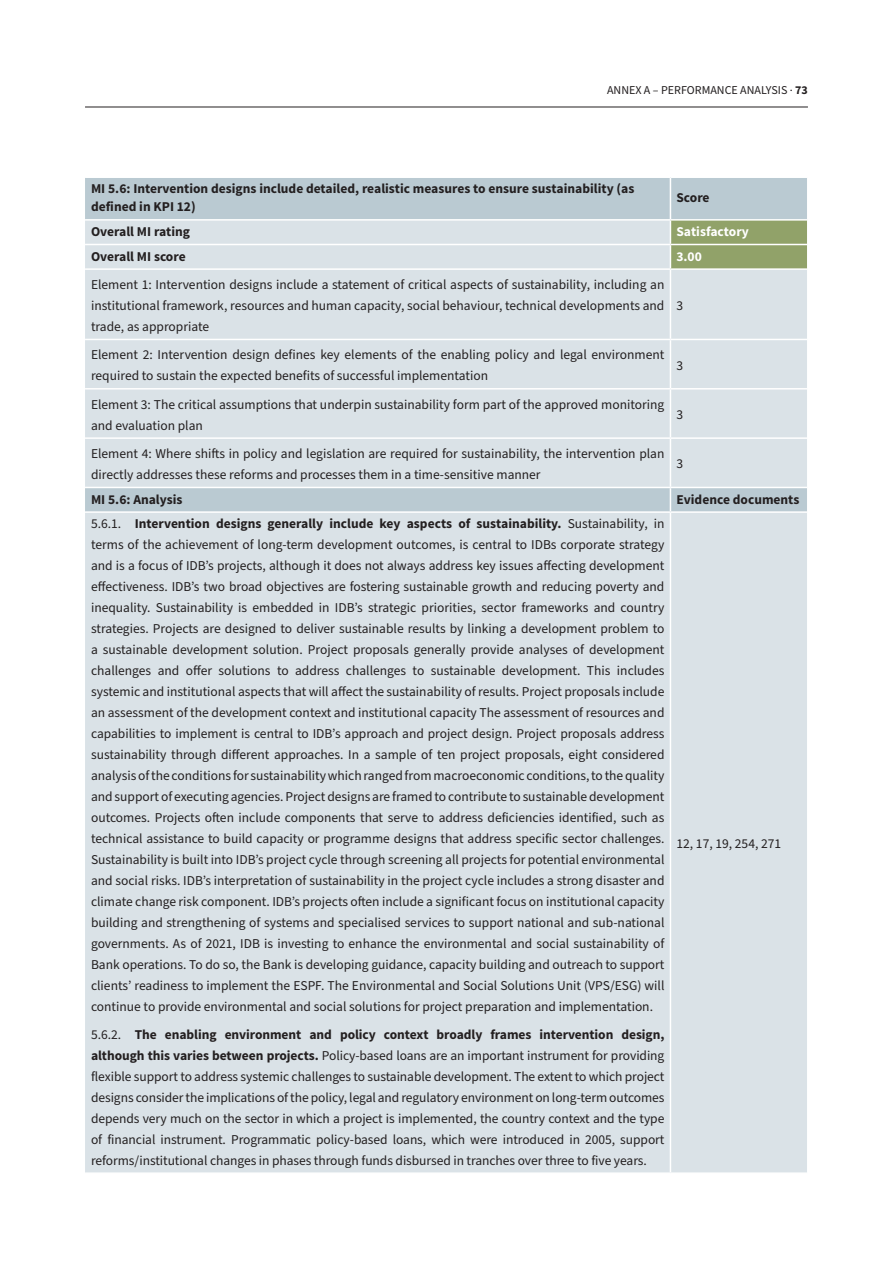
<style>
.page{position:relative;width:893px;height:1263px;background:#fff}
.page>*{position:absolute;margin:0;border:0;box-sizing:border-box;transform-origin:0 0}
.t1{font:13.5px/21px "Source Sans Pro";color:#231f20;text-align:justify}
.t2{font:700 13.5px/18px "Source Sans Pro";color:#231f20}
.t3{font:700 13.5px "Source Sans Pro";color:#fff}
.t4{font:12px "Source Sans Pro";color:#231f20}
.s1{font-weight:700}
</style>
<div class="page">
<hr style="left:85px;top:107px;width:723px;height:1px;background:#231f20">
<div style="left:85px;top:178px;width:722px;height:41px;background:#bacad2"></div>
<div style="left:85px;top:221px;width:722px;height:951px;background:#dae2e7"></div>
<hr style="left:670px;top:178px;width:1px;height:41px;background:#fff">
<hr style="left:85px;top:244px;width:585px;height:1px;background:#fff">
<svg style="left:670px;top:220px;width:137px;height:48px;background:#96a670"></svg>
<hr style="left:85px;top:268px;width:585px;height:2px;background:#fff">
<hr style="left:670px;top:268px;width:137px;height:2px;background:#fff">
<hr style="left:670px;top:270px;width:1px;height:69px;background:#fff">
<hr style="left:85px;top:339px;width:585px;height:1px;background:#fff">
<hr style="left:670px;top:339px;width:137px;height:1px;background:#fff">
<hr style="left:670px;top:340px;width:1px;height:48px;background:#fff">
<hr style="left:85px;top:388px;width:585px;height:1px;background:#fff">
<hr style="left:670px;top:388px;width:137px;height:1px;background:#fff">
<hr style="left:670px;top:389px;width:1px;height:48px;background:#fff">
<hr style="left:85px;top:437px;width:585px;height:2px;background:#fff">
<hr style="left:670px;top:437px;width:137px;height:2px;background:#fff">
<hr style="left:670px;top:439px;width:1px;height:48px;background:#fff">
<hr style="left:85px;top:487px;width:585px;height:1px;background:#fff">
<hr style="left:670px;top:487px;width:137px;height:1px;background:#fff">
<svg style="left:670px;top:488px;width:1px;height:23px"></svg>
<hr style="left:85px;top:511px;width:585px;height:2px;background:#fff">
<hr style="left:670px;top:511px;width:137px;height:2px;background:#fff">
<hr style="left:670px;top:513px;width:1px;height:659px;background:#fff">
<p class="t4" style="left:607px;top:82px;width:202px">ANNEX A – PERFORMANCE ANALYSIS . <span class="s1">73</span></p>
<p class="t2" style="left:91px;top:180px;width:545px">MI 5.6: Intervention designs include detailed, realistic measures to ensure sustainability (as defined in KPI 12)</p>
<p class="t2" style="left:676px;top:189px;width:35px">Score</p>
<p class="t2" style="left:91px;top:223px;width:101px">Overall MI rating</p>
<p class="t3" style="left:676px;top:223px;width:74px">Satisfactory</p>
<p class="t2" style="left:91px;top:248px;width:96px">Overall MI score</p>
<p class="t3" style="left:676px;top:247px;width:27px">3.00</p>
<p class="t1" style="left:91px;top:274px;width:575px">Element 1: Intervention designs include a statement of critical aspects of sustainability, including an institutional framework, resources and human capacity, social behaviour, technical developments and trade, as appropriate</p>
<p class="t1" style="left:676px;top:295px;width:8px">3</p>
<p class="t1" style="left:91px;top:345px;width:575px">Element 2: Intervention design defines key elements of the enabling policy and legal environment required to sustain the expected benefits of successful implementation</p>
<p class="t1" style="left:676px;top:355px;width:8px">3</p>
<p class="t1" style="left:91px;top:394px;width:575px">Element 3: The critical assumptions that underpin sustainability form part of the approved monitoring and evaluation plan</p>
<p class="t1" style="left:676px;top:405px;width:8px">3</p>
<p class="t1" style="left:91px;top:443px;width:575px">Element 4: Where shifts in policy and legislation are required for sustainability, the intervention plan directly addresses these reforms and processes them in a time-sensitive manner</p>
<p class="t1" style="left:676px;top:454px;width:8px">3</p>
<p class="t2" style="left:91px;top:491px;width:93px">MI 5.6: Analysis</p>
<p class="t2" style="left:676px;top:491px;width:124px">Evidence documents</p>
<p class="t1" style="left:91px;top:514px;width:575px">5.6.1. <span class="s1">Intervention designs generally include key aspects of sustainability.</span> Sustainability, in terms of the achievement of long-term development outcomes, is central to IDBs corporate strategy and is a focus of IDB’s projects, although it does not always address key issues affecting development effectiveness. IDB’s two broad objectives are fostering sustainable growth and reducing poverty and inequality. Sustainability is embedded in IDB’s strategic priorities, sector frameworks and country strategies. Projects are designed to deliver sustainable results by linking a development problem to a sustainable development solution. Project proposals generally provide analyses of development challenges and offer solutions to address challenges to sustainable development. This includes systemic and institutional aspects that will affect the sustainability of results. Project proposals include an assessment of the development context and institutional capacity The assessment of resources and capabilities to implement is central to IDB’s approach and project design. Project proposals address sustainability through different approaches. In a sample of ten project proposals, eight considered analysis of the conditions for sustainability which ranged from macroeconomic conditions, to the quality and support of executing agencies. Project designs are framed to contribute to sustainable development outcomes. Projects often include components that serve to address deficiencies identified, such as technical assistance to build capacity or programme designs that address specific sector challenges.<br>Sustainability is built into IDB’s project cycle through screening all projects for potential environmental and social risks. IDB’s interpretation of sustainability in the project cycle includes a strong disaster and climate change risk component. IDB’s projects often include a significant focus on institutional capacity building and strengthening of systems and specialised services to support national and sub-national governments. As of 2021, IDB is investing to enhance the environmental and social sustainability of Bank operations. To do so, the Bank is developing guidance, capacity building and outreach to support clients’ readiness to implement the ESPF. The Environmental and Social Solutions Unit (VPS/ESG) will continue to provide environmental and social solutions for project preparation and implementation.</p>
<p class="t1" style="left:91px;top:1024px;width:575px">5.6.2. <span class="s1">The enabling environment and policy context broadly frames intervention design, although this varies between projects.</span> Policy-based loans are an important instrument for providing flexible support to address systemic challenges to sustainable development. The extent to which project designs consider the implications of the policy, legal and regulatory environment on long-term outcomes depends very much on the sector in which a project is implemented, the country context and the type of financial instrument. Programmatic policy-based loans, which were introduced in 2005, support reforms/institutional changes in phases through funds disbursed in tranches over three to five years.</p>
<p class="t1" style="left:676px;top:834px;width:106px">12, 17, 19, 254, 271</p>
</div>
